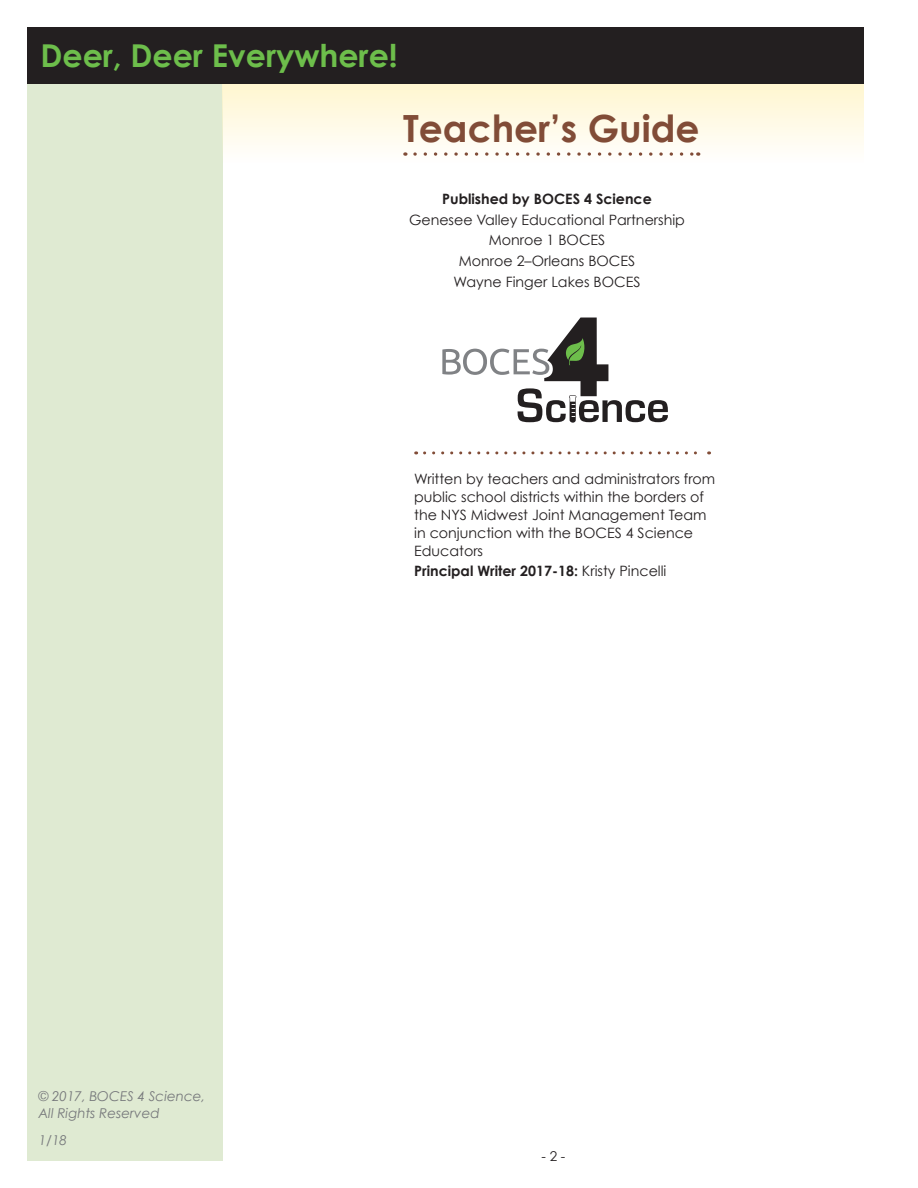
<style>
.page{position:relative;width:918px;height:1188px;background:#fff}
.page>*{position:absolute;margin:0;border:0;box-sizing:border-box;transform-origin:0 0}
.Heading1{font:700 37.5px "Century Gothic";color:#814c37}
.t1{font:700 31.5px "Century Gothic";color:#6dbe4b}
.NGS_text{font:14.25px/18px "Century Gothic";color:#231f20}
.NGS_text-2{font:700 14.25px "Century Gothic";color:#231f20}
.column_text{font:italic 13.5px/16.5px "Century Gothic";color:#76787b}
.t2{font:13.5px "Century Gothic";color:#231f20}
.s1{font-weight:400}
</style>
<div class="page">
<div style="left:27px;top:54px;width:195px;height:1107px;background:#dfead2"></div>
<div style="left:222px;top:82px;width:642px;height:81px;background:linear-gradient(to bottom,#fff6cf,#fffefe)"></div>
<svg style="left:415px;top:152px;width:284px;height:4px"></svg>
<svg style="left:442px;top:318px;width:226px;height:105px"></svg>
<svg style="left:425px;top:451px;width:285px;height:3px"></svg>
<div style="left:27px;top:27px;width:837px;height:56px;background:#231f20"></div>
<p class="t1" style="left:40px;top:36px;width:359px">Deer, Deer Everywhere!</p>
<p class="Heading1" style="left:403px;top:105px;width:298px">Teacher’s Guide</p>
<p class="NGS_text-2" style="left:442px;top:190px;width:211px">Published by BOCES 4 Science</p>
<p class="NGS_text" style="left:409px;top:210px;width:278px">Genesee Valley Educational Partnership</p>
<p class="NGS_text" style="left:489px;top:231px;width:118px">Monroe 1 BOCES</p>
<p class="NGS_text" style="left:459px;top:252px;width:178px">Monroe 2–Orleans BOCES</p>
<p class="NGS_text" style="left:454px;top:272px;width:188px">Wayne Finger Lakes BOCES</p>
<p class="column_text" style="left:38px;top:1088px;width:169px">© 2017, BOCES 4 Science,<br>All Rights Reserved</p>
<p class="column_text" style="left:39px;top:1132px;width:30px">1/18</p>
<p class="NGS_text" style="left:414px;top:469px;width:303px">Written by teachers and administrators from public school districts within the borders of the NYS Midwest Joint Management Team in conjunction with the BOCES 4 Science Educators</p>
<p class="NGS_text-2" style="left:414px;top:562px;width:254px">Principal Writer 2017-18: <span class="s1">Kristy Pincelli</span></p>
<p class="t2" style="left:542px;top:1148px;width:25px">- 2 -</p>
</div>
